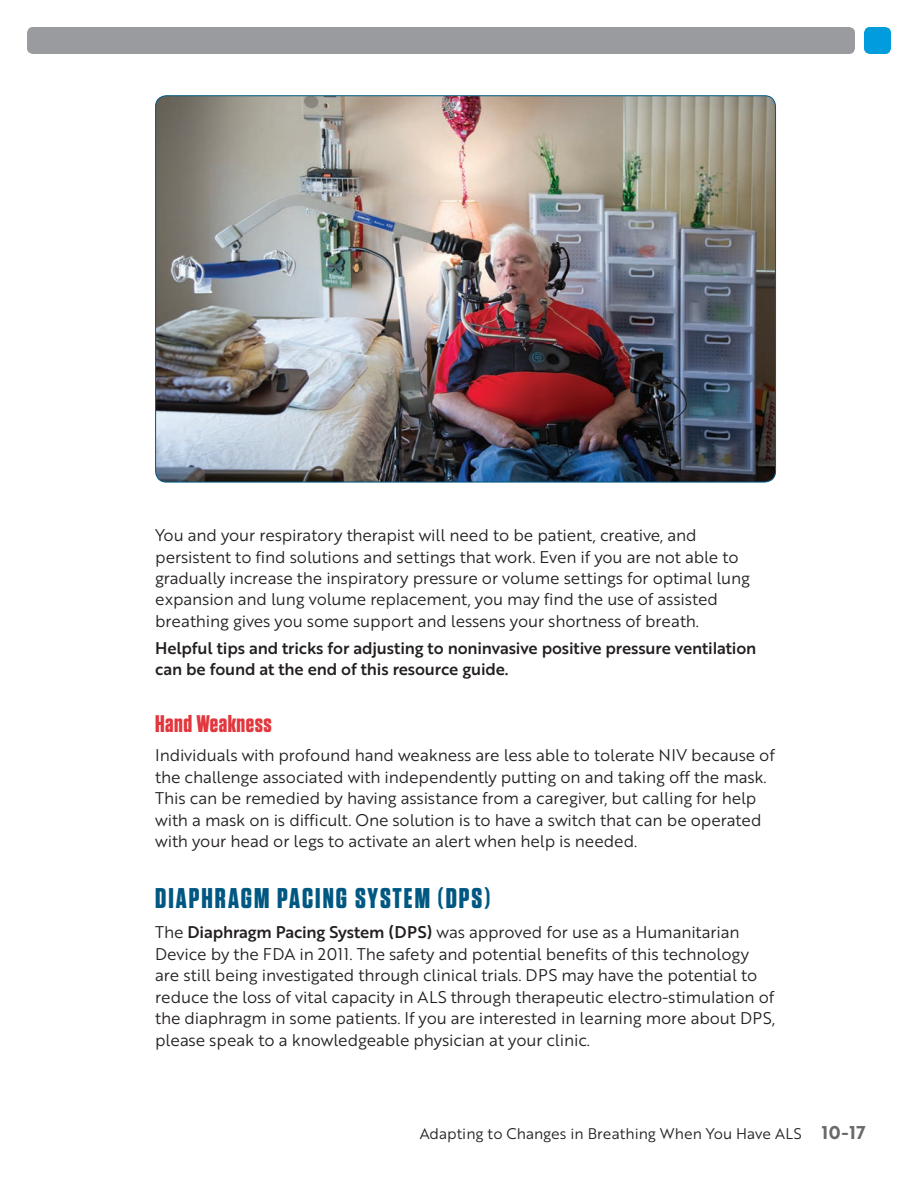
<style>
.page{position:relative;width:918px;height:1188px;background:#fff}
.page>*{position:absolute;margin:0;border:0;box-sizing:border-box;transform-origin:0 0}
.t1{font:700 28.5px "Tungsten";letter-spacing:.07em;color:#005882}
.t2{font:700 24px "Tungsten";letter-spacing:.02em;color:#e1373d}
.t3{font:16.5px/21.5px "Brother 1816 Book";letter-spacing:-.01em;color:#231f20}
.t4{font:16.5px/21.5px "Brother 1816 Medium";letter-spacing:-.01em;color:#231f20}
.t5{font:15px "Brother 1816 Book";color:#231f20}
.s1{font-family:"Brother 1816 Medium"}
.s2{font-family:"Brother 1816 Bold";font-size:18px;color:#69696c}
</style>
<div class="page">
<div style="left:27px;top:27px;width:828px;height:27px;background:#999b9e;border-radius:6px"></div>
<div style="left:864px;top:27px;width:27px;height:27px;background:#009cdc;border-radius:6px"></div>
<img style="left:156px;top:97px;width:620px;height:385px">
<p class="t3" style="left:155px;top:526px;width:596px">You and your respiratory therapist will need to be patient, creative, and persistent to find solutions and settings that work. Even if you are not able to gradually increase the inspiratory pressure or volume settings for optimal lung expansion and lung volume replacement, you may find the use of assisted breathing gives you some support and lessens your shortness of breath.</p>
<p class="t4" style="left:155px;top:638px;width:603px">Helpful tips and tricks for adjusting to noninvasive positive pressure ventilation can be found at the end of this resource guide.</p>
<h2 class="t2" style="left:155px;top:712px;width:118px">Hand Weakness</h2>
<p class="t3" style="left:155px;top:746px;width:621px">Individuals with profound hand weakness are less able to tolerate NIV because of the challenge associated with independently putting on and taking off the mask.<br>This can be remedied by having assistance from a caregiver, but calling for help with a mask on is difficult. One solution is to have a switch that can be operated with your head or legs to activate an alert when help is needed.</p>
<h1 class="t1" style="left:155px;top:885px;width:336px">DIAPHRAGM PACING SYSTEM (DPS)</h1>
<p class="t3" style="left:155px;top:923px;width:622px">The <span class="s1">Diaphragm Pacing System (DPS)</span> was approved for use as a Humanitarian Device by the FDA in 2011. The safety and potential benefits of this technology are still being investigated through clinical trials. DPS may have the potential to reduce the loss of vital capacity in ALS through therapeutic electro-stimulation of the diaphragm in some patients. If you are interested in learning more about DPS, please speak to a knowledgeable physician at your clinic.</p>
<p class="t5" style="left:420px;top:1127px;width:447px">Adapting to Changes in Breathing When You Have ALS <span class="s2">10-17</span></p>
</div>
